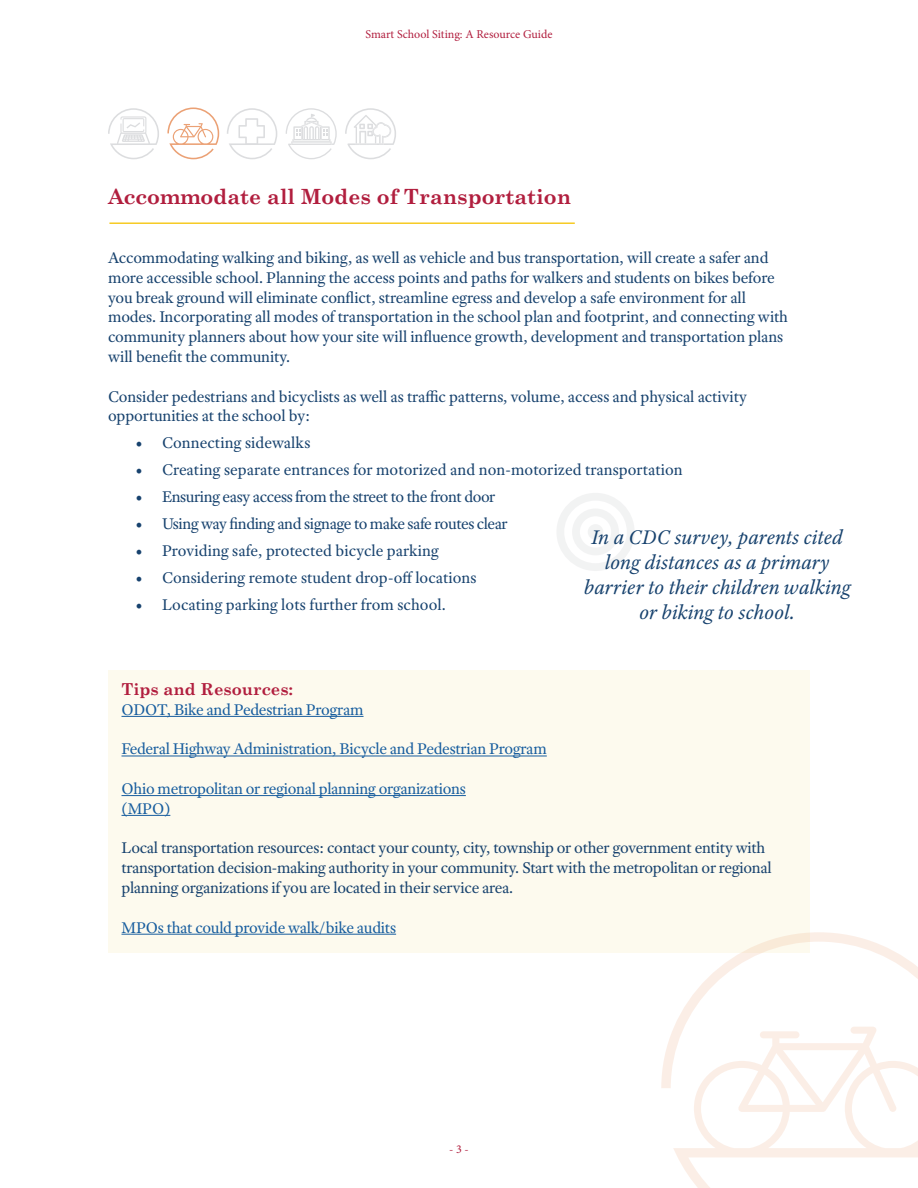
<style>
.page{position:relative;width:918px;height:1188px;background:#fff}
.page>*{position:absolute;margin:0;border:0;box-sizing:border-box;transform-origin:0 0}
.t1{font:italic 21px/25.2px "Adobe Text Pro";color:#17426e;text-align:center}
.t2{font:700 21px "Century Schoolbook";color:#b11e3e}
.t3{font:16.5px/19.8px "Adobe Text Pro";letter-spacing:-.01em;color:#17426e}
.t4{font:16.5px "Adobe Text Pro";letter-spacing:-.02em;color:#175d9e}
.t5{font:16.5px "Adobe Text Pro";letter-spacing:-.03em;color:#17426e}
.t6{font:700 16.5px "Century Schoolbook";color:#b11e3e}
.t7{font:12px "Minion Pro";color:#b11e3e}
</style>
<div class="page">
<div style="left:108px;top:670px;width:702px;height:283px;background:#fdfaee"></div>
<svg style="left:557px;top:493px;width:77px;height:78px"></svg>
<div style="left:588px;top:524px;width:15px;height:16px;background:#f2f3f3;border-radius:50%"></div>
<svg style="left:345px;top:108px;width:51px;height:51px"></svg>
<svg style="left:286px;top:108px;width:51px;height:51px"></svg>
<svg style="left:227px;top:108px;width:50px;height:51px"></svg>
<svg style="left:108px;top:108px;width:51px;height:51px"></svg>
<hr style="left:109px;top:222px;width:466px;height:2px;background:#f6ca23">
<svg style="left:661px;top:932px;width:257px;height:256px"></svg>
<svg style="left:167px;top:107px;width:52px;height:52px"></svg>
<hr style="left:122px;top:716px;width:242px;height:1px;background:#175d9e">
<hr style="left:122px;top:756px;width:425px;height:1px;background:#175d9e">
<hr style="left:122px;top:795px;width:344px;height:1px;background:#175d9e">
<hr style="left:122px;top:815px;width:48px;height:1px;background:#175d9e">
<hr style="left:122px;top:934px;width:274px;height:1px;background:#175d9e">
<p class="t7" style="left:365px;top:26px;width:189px">Smart School Siting: A Resource Guide</p>
<p class="t2" style="left:108px;top:183px;width:465px">Accommodate all Modes of Transportation</p>
<p class="t3" style="left:108px;top:247px;width:682px">Accommodating walking and biking, as well as vehicle and bus transportation, will create a safer and more accessible school. Planning the access points and paths for walkers and students on bikes before you break ground will eliminate conflict, streamline egress and develop a safe environment for all modes. Incorporating all modes of transportation in the school plan and footprint, and connecting with community planners about how your site will influence growth, development and transportation plans will benefit the community.</p>
<p class="t3" style="left:108px;top:386px;width:640px">Consider pedestrians and bicyclists as well as traffic patterns, volume, access and physical activity opportunities at the school by:</p>
<p class="t3" style="left:135px;top:433px;width:177px">• Connecting sidewalks</p>
<p class="t3" style="left:135px;top:460px;width:549px">• Creating separate entrances for motorized and non-motorized transportation</p>
<p class="t5" style="left:135px;top:487px;width:362px">• Ensuring easy access from the street to the front door</p>
<p class="t5" style="left:135px;top:514px;width:374px">• Using way finding and signage to make safe routes clear</p>
<p class="t3" style="left:135px;top:541px;width:305px">• Providing safe, protected bicycle parking</p>
<p class="t3" style="left:135px;top:568px;width:343px">• Considering remote student drop-off locations</p>
<p class="t3" style="left:135px;top:595px;width:312px">• Locating parking lots further from school.</p>
<p class="t1" style="left:584px;top:524px;width:268px">In a CDC survey, parents cited long distances as a primary barrier to their children walking or biking to school.</p>
<p class="t6" style="left:122px;top:679px;width:173px">Tips and Resources:</p>
<p class="t4" style="left:122px;top:699px;width:244px">ODOT, Bike and Pedestrian Program</p>
<p class="t4" style="left:122px;top:739px;width:427px">Federal Highway Administration, Bicycle and Pedestrian Program</p>
<p class="t4" style="left:122px;top:778px;width:346px">Ohio metropolitan or regional planning organizations</p>
<p class="t4" style="left:122px;top:798px;width:50px">(MPO)</p>
<p class="t3" style="left:122px;top:838px;width:652px">Local transportation resources: contact your county, city, township or other government entity with transportation decision-making authority in your community. Start with the metropolitan or regional planning organizations if you are located in their service area.</p>
<p class="t4" style="left:122px;top:917px;width:276px">MPOs that could provide walk/bike audits</p>
<p class="t7" style="left:449px;top:1141px;width:21px">- 3 -</p>
</div>
